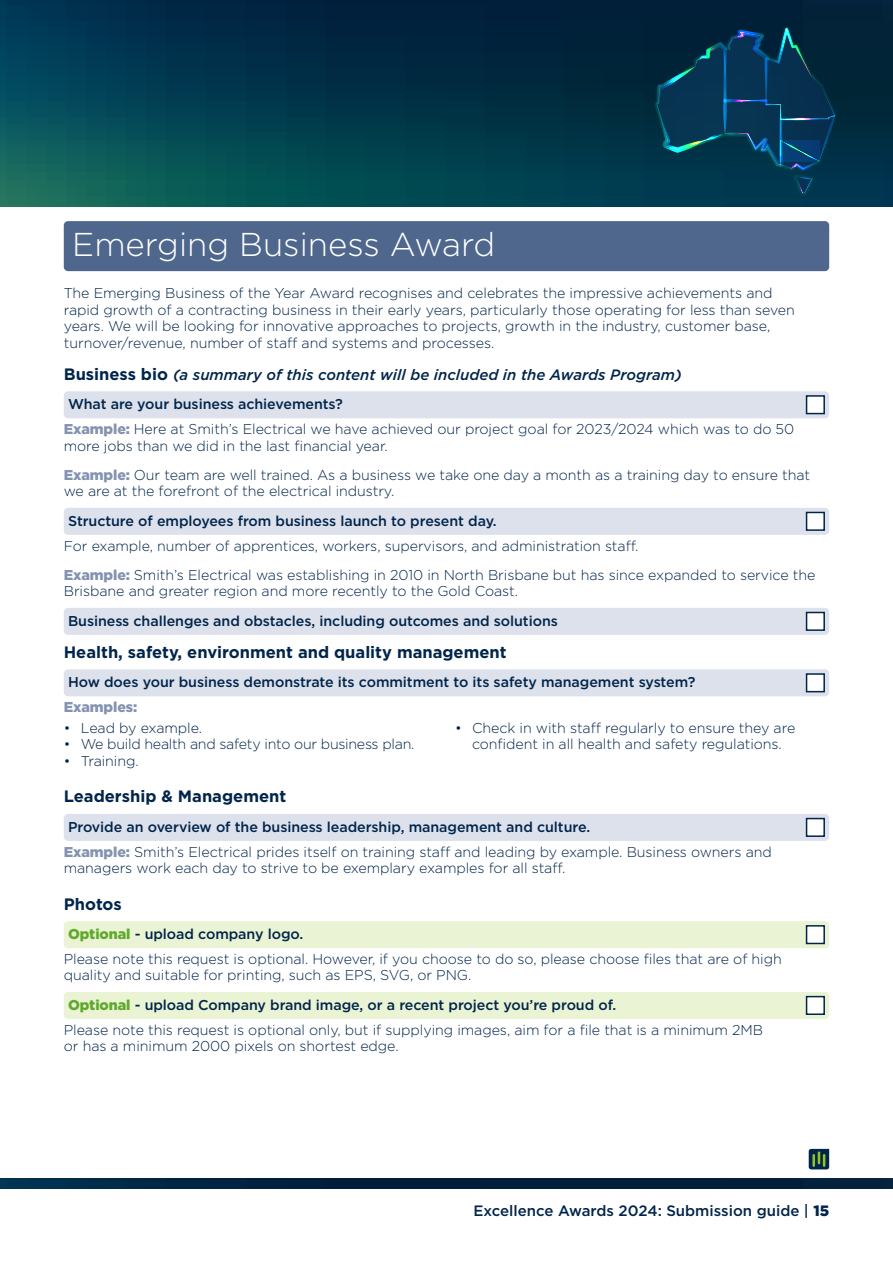
<style>
.page{position:relative;width:893px;height:1263px;background:#fff}
.page>*{position:absolute;margin:0;border:0;box-sizing:border-box;transform-origin:0 0}
.category-head{font:300 33px "Gotham";color:#fff}
.subhead2-H2{font:700 16.5px "Gotham";color:#00254b}
.subhead2-H2-2{font:italic 500 15px "Gotham";color:#00254b}
.t1{font:500 15px "Gotham";color:#00254b}
.body-P{font:300 14.25px/16.5px "Gotham";letter-spacing:-.005em;color:#00254b}
.question{font:500 14.25px "Gotham";letter-spacing:-.005em;color:#00254b}
.Question-optionl-or-ref-time-judging{font:500 14.25px "Gotham";letter-spacing:-.005em;color:#00254b}
.para-over-ul{font:900 14.25px "Gotham";letter-spacing:-.005em;color:#8493b1}
.s1{font-weight:700;font-style:normal;font-size:16.5px}
.s2{font-weight:900;color:#8493b1}
.s3{font-weight:900;color:#60a92c}
.s4{font-weight:900}
</style>
<div class="page">
<svg style="left:0;top:0;width:893px;height:206px;background:#023849"></svg>
<svg style="left:0;top:1179px;width:893px;height:9px;background:#00223e"></svg>
<svg style="left:654px;top:27px;width:183px;height:168px;background:#053853"></svg>
<div style="left:64px;top:221px;width:765px;height:50px;background:#4f678d;border-radius:4px"></div>
<div style="left:64px;top:391px;width:765px;height:27px;background:#dde1ec;border-radius:4px"></div>
<div style="left:64px;top:508px;width:765px;height:27px;background:#dde1ec;border-radius:4px"></div>
<div style="left:64px;top:608px;width:765px;height:27px;background:#dde1ec;border-radius:4px"></div>
<div style="left:64px;top:669px;width:765px;height:27px;background:#dde1ec;border-radius:4px"></div>
<div style="left:806px;top:395px;width:19px;height:19px;background:#fff;border:2px solid #00254b"></div>
<div style="left:806px;top:512px;width:19px;height:19px;background:#fff;border:2px solid #00254b"></div>
<div style="left:806px;top:612px;width:19px;height:19px;background:#fff;border:2px solid #00254b"></div>
<div style="left:806px;top:673px;width:19px;height:19px;background:#fff;border:2px solid #00254b"></div>
<div style="left:64px;top:814px;width:765px;height:27px;background:#dde1ec;border-radius:4px"></div>
<div style="left:64px;top:921px;width:765px;height:27px;background:#eaf3d3;border-radius:4px"></div>
<div style="left:64px;top:992px;width:765px;height:27px;background:#eaf3d3;border-radius:4px"></div>
<div style="left:806px;top:818px;width:19px;height:19px;background:#fff;border:2px solid #00254b"></div>
<div style="left:806px;top:925px;width:19px;height:19px;background:#fff;border:2px solid #00254b"></div>
<div style="left:806px;top:996px;width:19px;height:19px;background:#fff;border:2px solid #00254b"></div>
<svg style="left:809px;top:1149px;width:20px;height:20px"></svg>
<p class="category-head" style="left:72px;top:223px;width:424px">Emerging Business Award</p>
<p class="body-P" style="left:64px;top:284px;width:732px">The Emerging Business of the Year Award recognises and celebrates the impressive achievements and rapid growth of a contracting business in their early years, particularly those operating for less than seven years. We will be looking for innovative approaches to projects, growth in the industry, customer base, turnover/revenue, number of staff and systems and processes.</p>
<p class="subhead2-H2-2" style="left:64px;top:365px;width:619px"><span class="s1">Business bio</span> (a summary of this content will be included in the Awards Program)</p>
<p class="question" style="left:68px;top:395px;width:276px">What are your business achievements?</p>
<p class="body-P" style="left:64px;top:420px;width:732px"><span class="s2">Example:</span> Here at Smith’s Electrical we have achieved our project goal for 2023/2024 which was to do 50 more jobs than we did in the last financial year.</p>
<p class="body-P" style="left:64px;top:466px;width:748px"><span class="s2">Example:</span> Our team are well trained. As a business we take one day a month as a training day to ensure that we are at the forefront of the electrical industry.</p>
<p class="question" style="left:68px;top:511px;width:430px">Structure of employees from business launch to present day.</p>
<p class="body-P" style="left:64px;top:537px;width:576px">For example, number of apprentices, workers, supervisors, and administration staff.</p>
<p class="body-P" style="left:64px;top:566px;width:753px"><span class="s2">Example:</span> Smith’s Electrical was establishing in 2010 in North Brisbane but has since expanded to service the<br>Brisbane and greater region and more recently to the Gold Coast.</p>
<p class="question" style="left:68px;top:611px;width:491px">Business challenges and obstacles, including outcomes and solutions</p>
<p class="subhead2-H2" style="left:64px;top:641px;width:444px">Health, safety, environment and quality management</p>
<p class="question" style="left:68px;top:673px;width:629px">How does your business demonstrate its commitment to its safety management system?</p>
<p class="para-over-ul" style="left:64px;top:697px;width:75px">Examples:</p>
<p class="body-P" style="left:64px;top:719px;width:140px">• Lead by example.</p>
<p class="body-P" style="left:64px;top:736px;width:352px">• We build health and safety into our business plan.</p>
<p class="body-P" style="left:64px;top:752px;width:76px">• Training.</p>
<p class="body-P" style="left:455px;top:719px;width:342px;text-align:center">• Check in with staff regularly to ensure they are confident in all health and safety regulations.</p>
<p class="subhead2-H2" style="left:64px;top:786px;width:224px">Leadership &amp; Management</p>
<p class="question" style="left:68px;top:817px;width:524px">Provide an overview of the business leadership, management and culture.</p>
<p class="body-P" style="left:64px;top:843px;width:710px"><span class="s2">Example:</span> Smith’s Electrical prides itself on training staff and leading by example. Business owners and managers work each day to strive to be exemplary examples for all staff.</p>
<p class="subhead2-H2" style="left:64px;top:893px;width:60px">Photos</p>
<p class="Question-optionl-or-ref-time-judging" style="left:68px;top:924px;width:237px"><span class="s3">Optional</span> - upload company logo.</p>
<p class="body-P" style="left:64px;top:950px;width:720px">Please note this request is optional. However, if you choose to do so, please choose files that are of high quality and suitable for printing, such as EPS, SVG, or PNG.</p>
<p class="Question-optionl-or-ref-time-judging" style="left:68px;top:995px;width:550px"><span class="s3">Optional</span> - upload Company brand image, or a recent project you’re proud of.</p>
<p class="body-P" style="left:64px;top:1021px;width:701px">Please note this request is optional only, but if supplying images, aim for a file that is a minimum 2MB or has a minimum 2000 pixels on shortest edge.</p>
<p class="t1" style="left:474px;top:1201px;width:357px">Excellence Awards 2024: Submission guide | <span class="s4">15</span></p>
</div>
